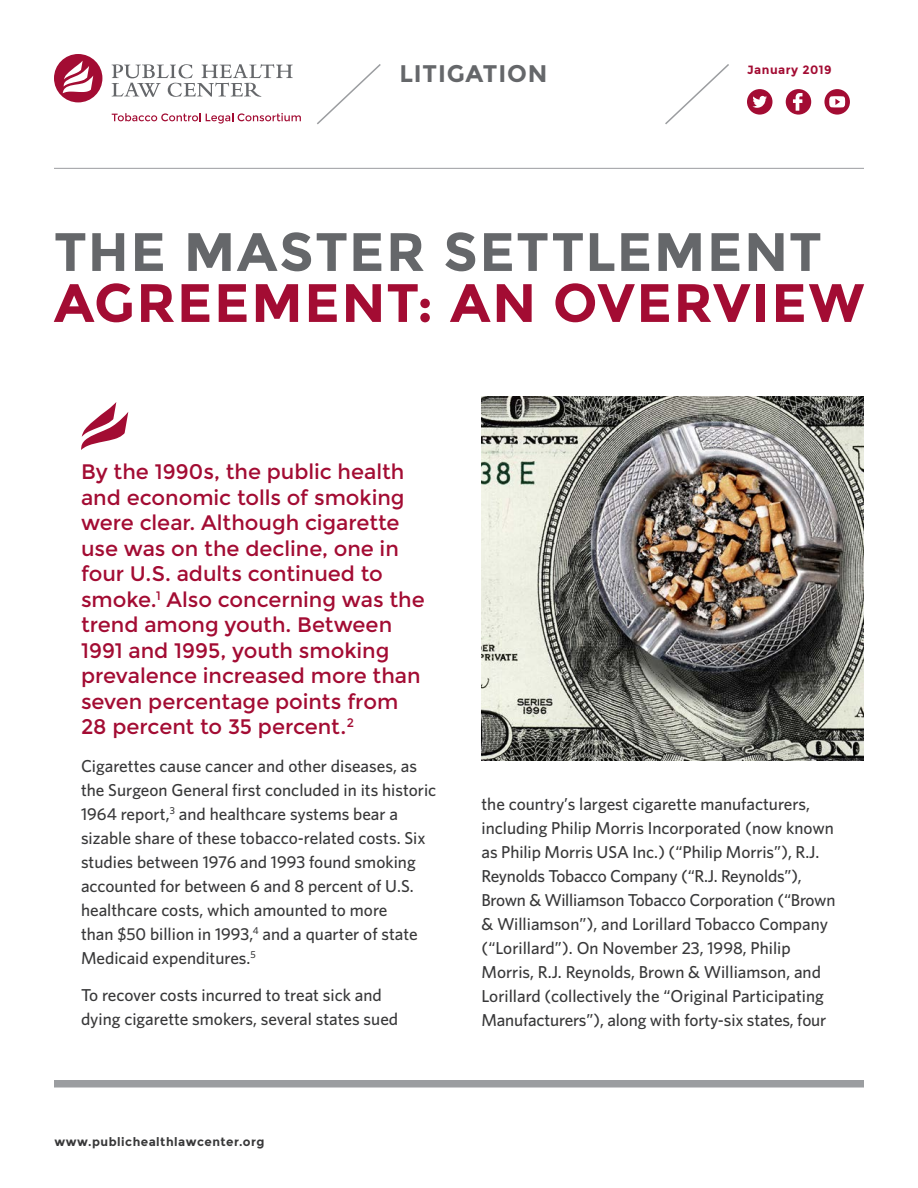
<style>
.page{position:relative;width:918px;height:1188px;background:#fff}
.page>*{position:absolute;margin:0;border:0;box-sizing:border-box;transform-origin:0 0}
.title_gray_30_poin{font:700 54px/51px "Montserrat";letter-spacing:.03em;color:#a30c33}
.resource_topic{font:700 24px "Montserrat";letter-spacing:.035em;color:#65676a}
.subhead___intro{font:21px/25.5px "Montserrat";color:#a30c33}
.body{font:500 17.25px/24px "Whitney";color:#383839}
.t1{font:700 12px "Montserrat";letter-spacing:.04em;color:#383839}
.t2{font:700 12px "Montserrat";letter-spacing:.04em;color:#a30c33}
.s1{color:#65676a}
</style>
<div class="page">
<hr style="left:54px;top:168px;width:810px;height:1px;background:#9b9da0">
<svg style="left:317px;top:64px;width:64px;height:61px"></svg>
<svg style="left:665px;top:64px;width:64px;height:61px"></svg>
<div style="left:54px;top:1080px;width:810px;height:8px;background:#9b9da0"></div>
<svg style="left:81px;top:402px;width:47px;height:48px"></svg>
<svg style="left:786px;top:89px;width:25px;height:26px"></svg>
<svg style="left:747px;top:89px;width:25px;height:26px"></svg>
<svg style="left:824px;top:89px;width:26px;height:26px"></svg>
<img style="left:482px;top:396px;width:382px;height:364px">
<svg style="left:112px;top:64px;width:181px;height:33px"></svg>
<svg style="left:112px;top:113px;width:189px;height:11px"></svg>
<svg style="left:54px;top:54px;width:48px;height:48px"></svg>
<p class="resource_topic" style="left:399px;top:59px;width:149px">LITIGATION</p>
<p class="t2" style="left:747px;top:62px;width:86px">January 2019</p>
<p class="title_gray_30_poin" style="left:54px;top:227px;width:812px"><span class="s1">THE MASTER SETTLEMENT<br></span>AGREEMENT: AN OVERVIEW</p>
<p class="subhead___intro" style="left:81px;top:459px;width:345px">By the 1990s, the public health and economic tolls of smoking were clear. Although cigarette use was on the decline, one in four U.S. adults continued to smoke.<sup>1</sup> Also concerning was the trend among youth. Between<br>1991 and 1995, youth smoking prevalence increased more than seven percentage points from<br>28 percent to 35 percent.<sup>2</sup></p>
<p class="body" style="left:81px;top:753px;width:357px">Cigarettes cause cancer and other diseases, as the Surgeon General first concluded in its historic 1964 report,<sup>3</sup> and healthcare systems bear a sizable share of these tobacco-related costs. Six studies between 1976 and 1993 found smoking accounted for between 6 and 8 percent of U.S. healthcare costs, which amounted to more<br>than $50 billion in 1993,<sup>4</sup> and a quarter of state Medicaid expenditures.<sup>5</sup></p>
<p class="body" style="left:81px;top:983px;width:319px">To recover costs incurred to treat sick and dying cigarette smokers, several states sued</p>
<p class="t1" style="left:55px;top:1134px;width:212px">www.publichealthlawcenter.org</p>
<p class="body" style="left:482px;top:792px;width:355px">the country’s largest cigarette manufacturers, including Philip Morris Incorporated (now known as Philip Morris USA Inc.) (“Philip Morris”), R.J.<br>Reynolds Tobacco Company (“R.J. Reynolds”), Brown &amp; Williamson Tobacco Corporation (“Brown &amp; Williamson”), and Lorillard Tobacco Company (“Lorillard”). On November 23, 1998, Philip Morris, R.J. Reynolds, Brown &amp; Williamson, and Lorillard (collectively the “Original Participating Manufacturers”), along with forty-six states, four</p>
</div>
